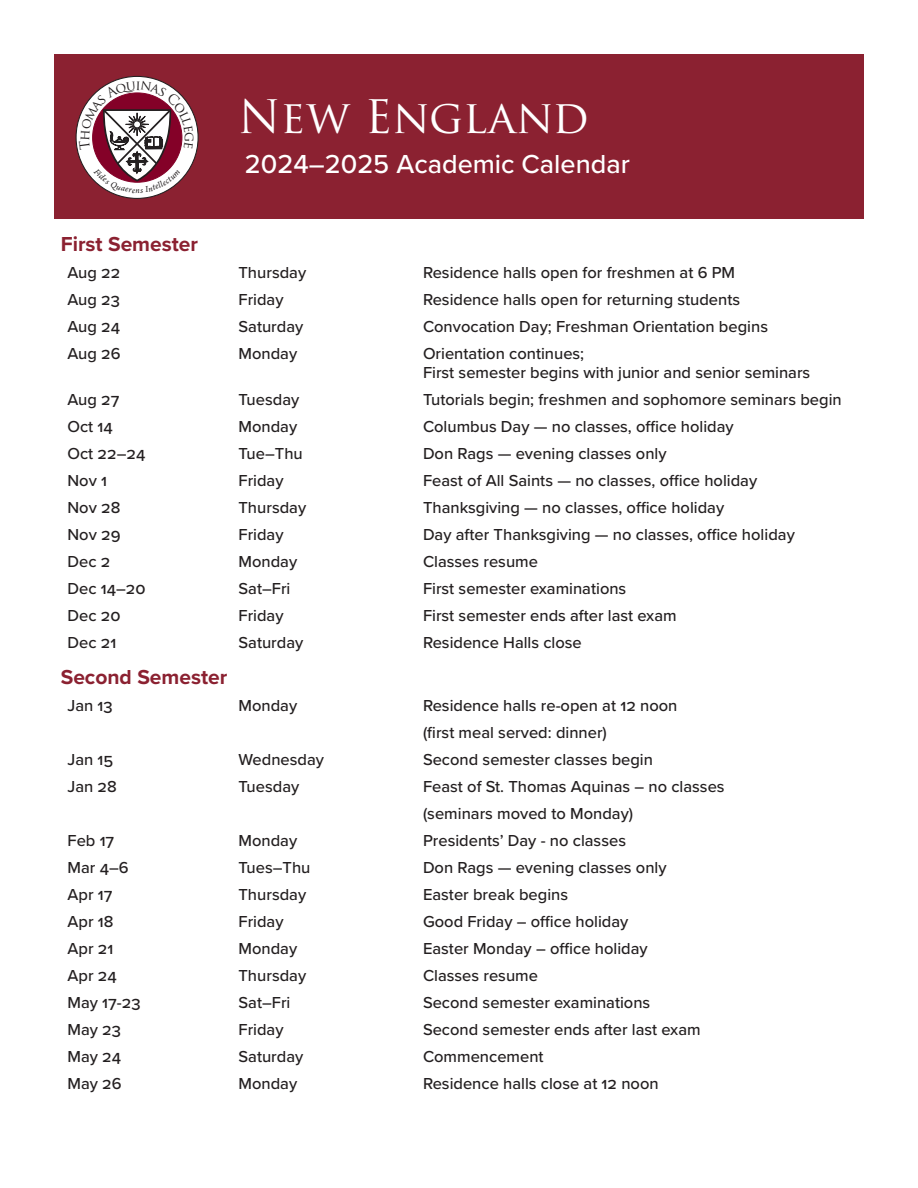
<style>
.page{position:relative;width:918px;height:1188px;background:#fff}
.page>*{position:absolute;margin:0;border:0;box-sizing:border-box;transform-origin:0 0}
.t1{font:45px "Trajan Pro";color:#fff}
.t2{font:500 27px "Proxima Nova";color:#fff}
.semester{font:700 21px "Proxima Nova";color:#8b2131}
.dates{font:500 16.5px/27px "Proxima Nova";color:#231f20}
.dates_-_2nd_line{font:500 16.5px "Proxima Nova";color:#231f20}
</style>
<div class="page">
<div style="left:54px;top:54px;width:810px;height:165px;background:#8b2131"></div>
<svg style="left:76px;top:76px;width:122px;height:122px"></svg>
<svg style="left:79px;top:80px;width:115px;height:113px;background:#bb929c"></svg>
<p class="t1" style="left:238px;top:88px;width:352px">New England</p>
<p class="t2" style="left:245px;top:143px;width:386px">2024–2025 Academic Calendar</p>
<p class="semester" style="left:61px;top:228px;width:139px">First Semester</p>
<p class="dates" style="left:68px;top:258px;width:54px">Aug 22</p>
<p class="dates" style="left:239px;top:258px;width:69px">Thursday</p>
<p class="dates" style="left:423px;top:258px;width:314px">Residence halls open for freshmen at 6 PM</p>
<p class="dates" style="left:68px;top:285px;width:54px">Aug 23</p>
<p class="dates" style="left:238px;top:285px;width:47px">Friday</p>
<p class="dates" style="left:423px;top:285px;width:319px">Residence halls open for returning students</p>
<p class="dates" style="left:68px;top:312px;width:54px">Aug 24</p>
<p class="dates" style="left:239px;top:312px;width:66px">Saturday</p>
<p class="dates" style="left:423px;top:312px;width:347px">Convocation Day; Freshman Orientation begins</p>
<p class="dates" style="left:68px;top:339px;width:55px">Aug 26</p>
<p class="dates" style="left:239px;top:339px;width:60px">Monday</p>
<p class="dates" style="left:423px;top:339px;width:163px">Orientation continues;</p>
<p class="dates_-_2nd_line" style="left:423px;top:361px;width:389px">First semester begins with junior and senior seminars</p>
<p class="dates" style="left:68px;top:386px;width:53px">Aug 27</p>
<p class="dates" style="left:239px;top:386px;width:62px">Tuesday</p>
<p class="dates" style="left:423px;top:386px;width:420px">Tutorials begin; freshmen and sophomore seminars begin</p>
<p class="dates" style="left:68px;top:413px;width:47px">Oct 14</p>
<p class="dates" style="left:239px;top:413px;width:60px">Monday</p>
<p class="dates" style="left:423px;top:413px;width:312px">Columbus Day — no classes, office holiday</p>
<p class="dates" style="left:68px;top:440px;width:79px">Oct 22–24</p>
<p class="dates" style="left:239px;top:440px;width:66px">Tue–Thu</p>
<p class="dates" style="left:423px;top:440px;width:245px">Don Rags — evening classes only</p>
<p class="dates" style="left:68px;top:467px;width:41px">Nov 1</p>
<p class="dates" style="left:239px;top:467px;width:47px">Friday</p>
<p class="dates" style="left:423px;top:467px;width:336px">Feast of All Saints — no classes, office holiday</p>
<p class="dates" style="left:68px;top:494px;width:54px">Nov 28</p>
<p class="dates" style="left:239px;top:494px;width:69px">Thursday</p>
<p class="dates" style="left:423px;top:494px;width:303px">Thanksgiving — no classes, office holiday</p>
<p class="dates" style="left:68px;top:521px;width:55px">Nov 29</p>
<p class="dates" style="left:239px;top:521px;width:47px">Friday</p>
<p class="dates" style="left:423px;top:521px;width:373px">Day after Thanksgiving — no classes, office holiday</p>
<p class="dates" style="left:68px;top:548px;width:44px">Dec 2</p>
<p class="dates" style="left:239px;top:548px;width:60px">Monday</p>
<p class="dates" style="left:423px;top:548px;width:117px">Classes resume</p>
<p class="dates" style="left:68px;top:575px;width:80px">Dec 14–20</p>
<p class="dates" style="left:239px;top:575px;width:53px">Sat–Fri</p>
<p class="dates" style="left:423px;top:575px;width:205px">First semester examinations</p>
<p class="dates" style="left:68px;top:602px;width:54px">Dec 20</p>
<p class="dates" style="left:239px;top:602px;width:47px">Friday</p>
<p class="dates" style="left:423px;top:602px;width:255px">First semester ends after last exam</p>
<p class="dates" style="left:68px;top:629px;width:50px">Dec 21</p>
<p class="dates" style="left:239px;top:629px;width:66px">Saturday</p>
<p class="dates" style="left:423px;top:629px;width:160px">Residence Halls close</p>
<p class="semester" style="left:61px;top:662px;width:168px">Second Semester</p>
<p class="dates" style="left:68px;top:692px;width:47px">Jan 13</p>
<p class="dates" style="left:239px;top:692px;width:60px">Monday</p>
<p class="dates" style="left:423px;top:692px;width:256px">Residence halls re-open at 12 noon (first meal served: dinner)</p>
<p class="dates" style="left:68px;top:746px;width:47px">Jan 15</p>
<p class="dates" style="left:239px;top:746px;width:87px">Wednesday</p>
<p class="dates" style="left:423px;top:746px;width:232px">Second semester classes begin</p>
<p class="dates" style="left:68px;top:773px;width:51px">Jan 28</p>
<p class="dates" style="left:239px;top:773px;width:62px">Tuesday</p>
<p class="dates" style="left:423px;top:773px;width:303px">Feast of St. Thomas Aquinas – no classes</p>
<p class="dates" style="left:423px;top:800px;width:212px">(seminars moved to Monday)</p>
<p class="dates" style="left:68px;top:827px;width:48px">Feb 17</p>
<p class="dates" style="left:239px;top:827px;width:60px">Monday</p>
<p class="dates" style="left:423px;top:827px;width:205px">Presidents’ Day - no classes</p>
<p class="dates" style="left:68px;top:854px;width:63px">Mar 4–6</p>
<p class="dates" style="left:239px;top:854px;width:74px">Tues–Thu</p>
<p class="dates" style="left:423px;top:854px;width:245px">Don Rags — evening classes only</p>
<p class="dates" style="left:68px;top:881px;width:46px">Apr 17</p>
<p class="dates" style="left:239px;top:881px;width:69px">Thursday</p>
<p class="dates" style="left:423px;top:881px;width:147px">Easter break begins</p>
<p class="dates" style="left:68px;top:908px;width:47px">Apr 18</p>
<p class="dates" style="left:239px;top:908px;width:47px">Friday</p>
<p class="dates" style="left:423px;top:908px;width:207px">Good Friday – office holiday</p>
<p class="dates" style="left:68px;top:935px;width:47px">Apr 21</p>
<p class="dates" style="left:239px;top:935px;width:60px">Monday</p>
<p class="dates" style="left:423px;top:935px;width:226px">Easter Monday – office holiday</p>
<p class="dates" style="left:68px;top:962px;width:51px">Apr 24</p>
<p class="dates" style="left:239px;top:962px;width:69px">Thursday</p>
<p class="dates" style="left:423px;top:962px;width:117px">Classes resume</p>
<p class="dates" style="left:68px;top:989px;width:75px">May 17-23</p>
<p class="dates" style="left:239px;top:989px;width:53px">Sat–Fri</p>
<p class="dates" style="left:423px;top:989px;width:229px">Second semester examinations</p>
<p class="dates" style="left:68px;top:1016px;width:55px">May 23</p>
<p class="dates" style="left:239px;top:1016px;width:47px">Friday</p>
<p class="dates" style="left:423px;top:1016px;width:279px">Second semester ends after last exam</p>
<p class="dates" style="left:68px;top:1043px;width:55px">May 24</p>
<p class="dates" style="left:239px;top:1043px;width:66px">Saturday</p>
<p class="dates" style="left:423px;top:1043px;width:122px">Commencement</p>
<p class="dates" style="left:68px;top:1070px;width:56px">May 26</p>
<p class="dates" style="left:239px;top:1070px;width:60px">Monday</p>
<p class="dates" style="left:423px;top:1070px;width:237px">Residence halls close at 12 noon</p>
</div>
